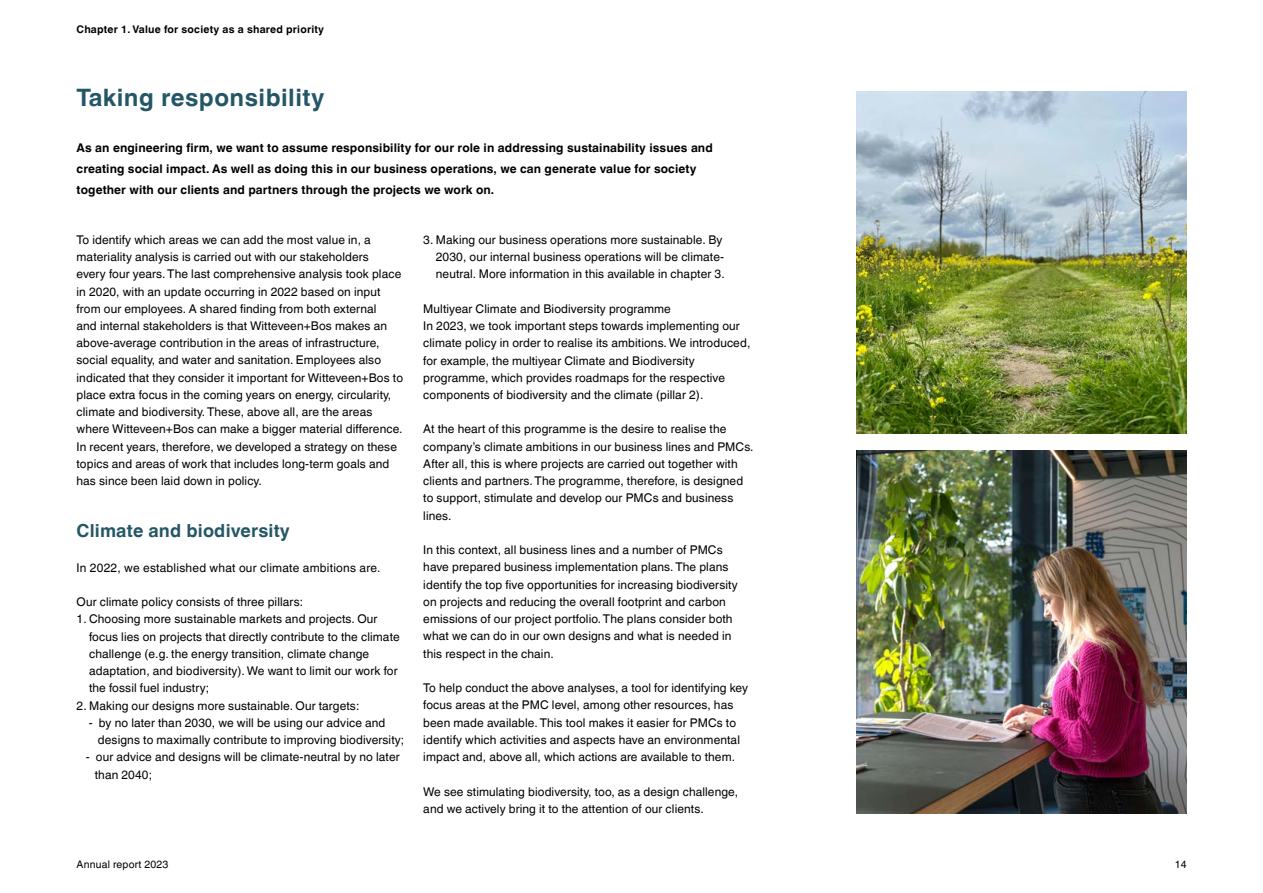
<style>
.page{position:relative;width:1263px;height:893px;background:#fff}
.page>*{position:absolute;margin:0;border:0;box-sizing:border-box;transform-origin:0 0}
.t1{font:700 24px "Helvetica World";letter-spacing:.02em;color:#245766}
.t2{font:700 18px "Helvetica World";letter-spacing:.01em;color:#245766}
.t3{font:12px/17.2px "Helvetica World";letter-spacing:.01em;color:#000}
.t4{font:700 12px/21px "Helvetica World";letter-spacing:.01em;color:#000}
.t5{font:700 10.5px "Helvetica World";letter-spacing:.02em;color:#000}
.t6{font:10.5px "Helvetica World";letter-spacing:.02em;color:#000}
</style>
<div class="page">
<img style="left:857px;top:91px;width:329px;height:342px">
<img style="left:857px;top:451px;width:329px;height:362px">
<p class="t5" style="left:77px;top:23px;width:249px">Chapter 1. Value for society as a shared priority</p>
<h1 class="t1" style="left:77px;top:83px;width:249px">Taking responsibility</h1>
<p class="t4" style="left:77px;top:137px;width:638px">As an engineering firm, we want to assume responsibility for our role in addressing sustainability issues and creating social impact. As well as doing this in our business operations, we can generate value for society together with our clients and partners through the projects we work on.</p>
<p class="t3" style="left:436px;top:231px;width:290px;text-indent:-13px">3. Making our business operations more sustainable. By<br>2030, our internal business operations will be climate&shy;neutral. More information in this available in chapter 3.</p>
<p class="t3" style="left:423px;top:300px;width:329px">Multiyear Climate and Biodiversity programme<br>In 2023, we took important steps towards implementing our climate policy in order to realise its ambitions. We introduced, for example, the multiyear Climate and Biodiversity programme, which provides roadmaps for the respective components of biodiversity and the climate (pillar 2).</p>
<p class="t3" style="left:423px;top:421px;width:332px">At the heart of this programme is the desire to realise the company’s climate ambitions in our business lines and PMCs.<br>After all, this is where projects are carried out together with clients and partners. The programme, therefore, is designed to support, stimulate and develop our PMCs and business lines.</p>
<p class="t3" style="left:423px;top:541px;width:316px">In this context, all business lines and a number of PMCs have prepared business implementation plans. The plans identify the top five opportunities for increasing biodiversity on projects and reducing the overall footprint and carbon emissions of our project portfolio. The plans consider both what we can do in our own designs and what is needed in this respect in the chain.</p>
<p class="t3" style="left:423px;top:679px;width:326px">To help conduct the above analyses, a tool for identifying key focus areas at the PMC level, among other resources, has been made available. This tool makes it easier for PMCs to identify which activities and aspects have an environmental impact and, above all, which actions are available to them.</p>
<p class="t3" style="left:423px;top:783px;width:316px">We see stimulating biodiversity, too, as a design challenge, and we actively bring it to the attention of our clients.</p>
<p class="t3" style="left:77px;top:231px;width:328px">To identify which areas we can add the most value in, a materiality analysis is carried out with our stakeholders<br>every four years. The last comprehensive analysis took place in 2020, with an update occurring in 2022 based on input from our employees. A shared finding from both external<br>and internal stakeholders is that Witteveen+Bos makes an above-average contribution in the areas of infrastructure, social equality, and water and sanitation. Employees also indicated that they consider it important for Witteveen+Bos to place extra focus in the coming years on energy, circularity, climate and biodiversity. These, above all, are the areas where Witteveen+Bos can make a bigger material difference.<br>In recent years, therefore, we developed a strategy on these topics and areas of work that includes long-term goals and has since been laid down in policy.</p>
<h2 class="t2" style="left:77px;top:520px;width:215px">Climate and biodiversity</h2>
<p class="t3" style="left:77px;top:559px;width:305px">In 2022, we established what our climate ambitions are.</p>
<p class="t3" style="left:77px;top:593px;width:228px">Our climate policy consists of three pillars:</p>
<p class="t3" style="left:89px;top:610px;width:312px;text-indent:-13px">1. Choosing more sustainable markets and projects. Our focus lies on projects that directly contribute to the climate challenge (e.g. the energy transition, climate change adaptation, and biodiversity). We want to limit our work for the fossil fuel industry;</p>
<p class="t3" style="left:77px;top:697px;width:284px">2. Making our designs more sustainable. Our targets:</p>
<p class="t3" style="left:98px;top:714px;width:308px;text-indent:-9px">- by no later than 2030, we will be using our advice and designs to maximally contribute to improving biodiversity;</p>
<p class="t3" style="left:95px;top:748px;width:306px;text-indent:-9px">- our advice and designs will be climate-neutral by no later than 2040;</p>
<p class="t6" style="left:77px;top:858px;width:93px">Annual report 2023</p>
<p class="t6" style="left:1175px;top:858px;width:13px">14</p>
</div>
